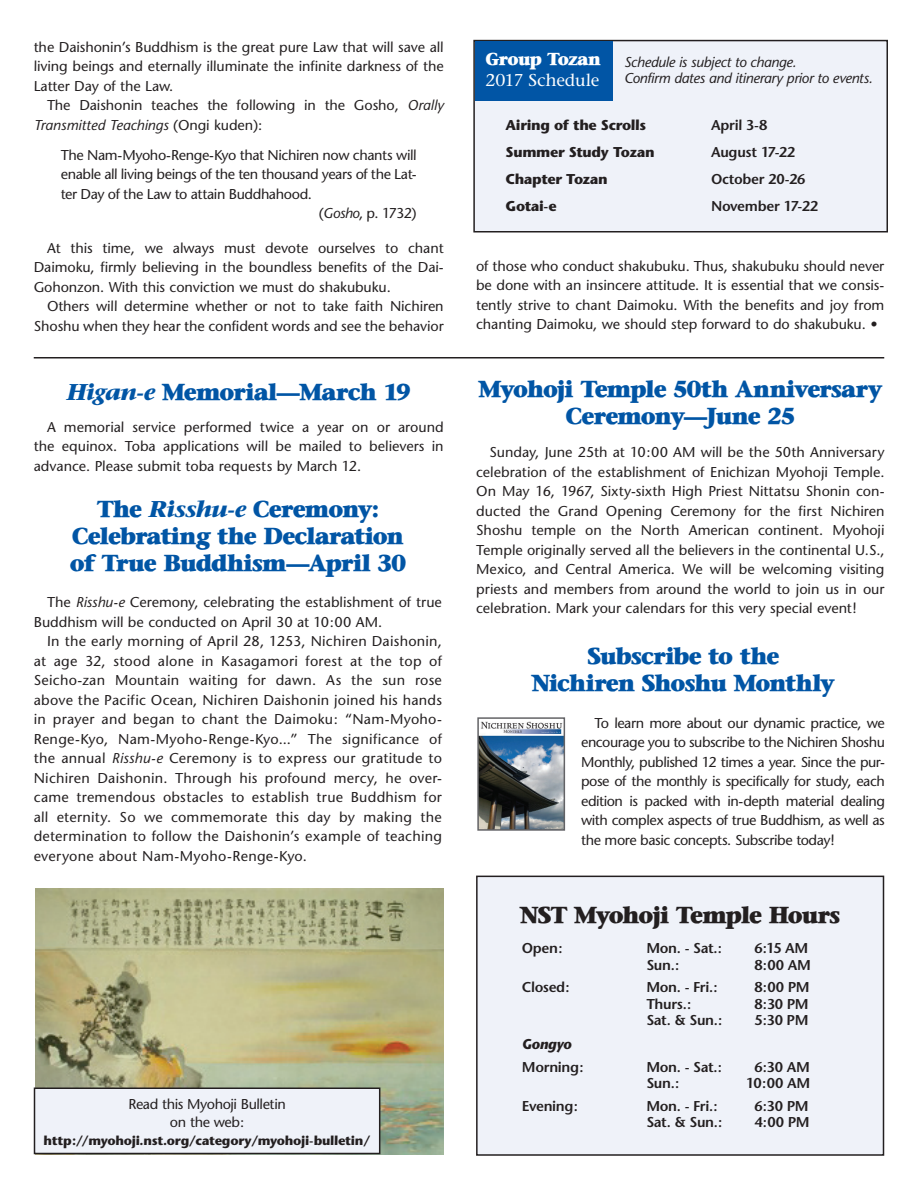
<style>
.page{position:relative;width:918px;height:1188px;background:#fff}
.page>*{position:absolute;margin:0;border:0;box-sizing:border-box;transform-origin:0 0}
.t1{font:800 22.8px/27px "Stone Serif";letter-spacing:-.025em;color:#0155a5;text-align:center}
.t2{font:800 22.8px "Stone Serif";letter-spacing:-.045em;color:#231f20}
.t3{font:17.1px "Stone Serif";color:#fff}
.t4{font:800 17.1px "Stone Serif";letter-spacing:-.02em;color:#fff}
.t5{font:14.25px/19.5px "Stone Sans";color:#231f20;text-align:justify}
.t6{font:600 14.25px "Stone Sans";letter-spacing:-.01em;color:#231f20}
.t7{font:italic 14.25px/16.5px "Stone Sans";letter-spacing:-.02em;color:#231f20}
.t8{font:700 14.25px "Stone Sans";color:#231f20}
.t9{font:italic 700 14.25px "Stone Sans";color:#231f20}
.t10{font:700 12.9px "Stone Sans";letter-spacing:-.015em;color:#231f20}
.s1{font-style:italic}
.s2{font-weight:700;font-style:italic}
</style>
<div class="page">
<img style="left:35px;top:889px;width:409px;height:265px">
<div style="left:477px;top:876px;width:407px;height:279px;background:#eff2f9"></div>
<div style="left:476px;top:876px;width:408px;height:280px;border:2px solid #231f20"></div>
<hr style="left:34px;top:357px;width:850px;height:1px;background:#231f20">
<div style="left:34px;top:1088px;width:346px;height:66px;background:#eff2f9"></div>
<div style="left:34px;top:1088px;width:346px;height:66px;border:2px solid #231f20"></div>
<img style="left:480px;top:721px;width:82px;height:107px">
<div style="left:477px;top:717px;width:88px;height:114px;border:2px solid #636366"></div>
<div style="left:474px;top:41px;width:413px;height:191px;background:#eff2f9"></div>
<div style="left:473px;top:40px;width:415px;height:192px;border:2px solid #231f20"></div>
<div style="left:475px;top:41px;width:138px;height:60px;background:#0155a5"></div>
<p class="t5" style="left:34px;top:37px;width:412px">the Daishonin’s Buddhism is the great pure Law that will save all living beings and eternally illuminate the infinite darkness of the Latter Day of the Law.</p>
<p class="t5" style="left:34px;top:95px;width:411px;text-indent:13px">The Daishonin teaches the following in the Gosho, <span class="s1">Orally<br>Transmitted Teachings</span> (Ongi kuden):</p>
<p class="t5" style="left:61px;top:145px;width:358px">The Nam-Myoho-Renge-Kyo that Nichiren now chants will</p>
<p class="t5" style="left:61px;top:164px;width:358px">enable all living beings of the ten thousand years of the Lat-</p>
<p class="t5" style="left:61px;top:184px;width:253px">ter Day of the Law to attain Buddhahood.</p>
<p class="t5" style="left:319px;top:203px;width:100px">(<span class="s1">Gosho</span>, p. 1732)</p>
<p class="t5" style="left:34px;top:238px;width:412px;text-indent:13px">At this time, we always must devote ourselves to chant Daimoku, firmly believing in the boundless benefits of the Dai-Gohonzon. With this conviction we must do shakubuku.</p>
<p class="t5" style="left:34px;top:296px;width:412px;text-align:right">Others will determine whether or not to take faith Nichiren<br>Shoshu when they hear the confident words and see the behavior</p>
<h1 class="t1" style="left:67px;top:378px;width:346px"><span class="s2">Higan-e</span> Memorial—March 19</h1>
<p class="t5" style="left:34px;top:417px;width:412px;text-indent:13px">A memorial service performed twice a year on or around the equinox. Toba applications will be mailed to believers in advance. Please submit toba requests by March 12.</p>
<h1 class="t1" style="left:70px;top:495px;width:338px">The <span class="s2">Risshu-e</span> Ceremony:<br>Celebrating the Declaration of True Buddhism—April 30</h1>
<p class="t5" style="left:34px;top:593px;width:410px;text-indent:13px">The <span class="s1">Risshu-e</span> Ceremony, celebrating the establishment of true<br>Buddhism will be conducted on April 30 at 10:00 AM.</p>
<p class="t5" style="left:34px;top:632px;width:410px;text-indent:13px">In the early morning of April 28, 1253, Nichiren Daishonin, at age 32, stood alone in Kasagamori forest at the top of Seicho-zan Mountain waiting for dawn. As the sun rose above the Pacific Ocean, Nichiren Daishonin joined his hands in prayer and began to chant the Daimoku: “Nam-Myoho-Renge-Kyo, Nam-Myoho-Renge-Kyo...” The significance of the annual <span class="s1">Risshu-e</span> Ceremony is to express our gratitude to Nichiren Daishonin. Through his profound mercy, he over&shy;came tremendous obstacles to establish true Buddhism for all eternity. So we commemorate this day by making the determination to follow the Daishonin’s example of teaching everyone about Nam-Myoho-Renge-Kyo.</p>
<p class="t5" style="left:128px;top:1095px;width:159px;line-height:18px;text-align:center">Read this Myohoji Bulletin on the web:</p>
<p class="t10" style="left:44px;top:1132px;width:329px">http://myohoji.nst.org/category/myohoji-bulletin/</p>
<p class="t4" style="left:485px;top:48px;width:117px">Group Tozan</p>
<p class="t3" style="left:485px;top:70px;width:116px">2017 Schedule</p>
<p class="t7" style="left:624px;top:53px;width:250px">Schedule is subject to change.<br>Confirm dates and itinerary prior to events.</p>
<p class="t8" style="left:506px;top:116px;width:142px">Airing of the Scrolls</p>
<p class="t6" style="left:711px;top:116px;width:58px">April 3-8</p>
<p class="t8" style="left:506px;top:143px;width:151px">Summer Study Tozan</p>
<p class="t6" style="left:711px;top:143px;width:86px">August 17-22</p>
<p class="t8" style="left:506px;top:170px;width:104px">Chapter Tozan</p>
<p class="t6" style="left:711px;top:170px;width:96px">October 20-26</p>
<p class="t8" style="left:506px;top:197px;width:53px">Gotai-e</p>
<p class="t6" style="left:711px;top:197px;width:109px">November 17-22</p>
<p class="t5" style="left:476px;top:256px;width:410px">of those who conduct shakubuku. Thus, shakubuku should never be done with an insincere attitude. It is essential that we consis&shy;tently strive to chant Daimoku. With the benefits and joy from chanting Daimoku, we should step forward to do shakubuku. •</p>
<h1 class="t1" style="left:479px;top:375px;width:405px">Myohoji Temple 50th Anniversary<br>Ceremony—June 25</h1>
<p class="t5" style="left:476px;top:443px;width:410px;text-indent:13px">Sunday, June 25th at 10:00 AM will be the 50th Anniversary celebration of the establishment of Enichizan Myohoji Temple.<br>On May 16, 1967, Sixty-sixth High Priest Nittatsu Shonin con&shy;ducted the Grand Opening Ceremony for the first Nichiren Shoshu temple on the North American continent. Myohoji Temple originally served all the believers in the continental U.S., Mexico, and Central America. We will be welcoming visiting priests and members from around the world to join us in our celebration. Mark your calendars for this very special event!</p>
<h1 class="t1" style="left:532px;top:642px;width:304px">Subscribe to the<br>Nichiren Shoshu Monthly</h1>
<p class="t5" style="left:581px;top:713px;width:306px;text-indent:13px">To learn more about our dynamic practice, we encourage you to subscribe to the Nichiren Shoshu Monthly, published 12 times a year. Since the pur&shy;pose of the monthly is specifically for study, each edition is packed with in-depth material dealing with complex aspects of true Buddhism, as well as the more basic concepts. Subscribe today!</p>
<h1 class="t2" style="left:520px;top:901px;width:322px">NST Myohoji Temple Hours</h1>
<p class="t6" style="left:522px;top:939px;width:42px">Open:</p>
<p class="t6" style="left:646px;top:939px;width:78px">Mon. - Sat.:</p>
<p class="t6" style="left:754px;top:939px;width:56px">6:15 AM</p>
<p class="t6" style="left:646px;top:956px;width:35px">Sun.:</p>
<p class="t6" style="left:754px;top:956px;width:58px">8:00 AM</p>
<p class="t6" style="left:522px;top:978px;width:50px">Closed:</p>
<p class="t6" style="left:646px;top:978px;width:73px">Mon. - Fri.:</p>
<p class="t6" style="left:754px;top:978px;width:57px">8:00 PM</p>
<p class="t6" style="left:646px;top:995px;width:47px">Thurs.:</p>
<p class="t6" style="left:754px;top:995px;width:56px">8:30 PM</p>
<p class="t6" style="left:646px;top:1011px;width:78px">Sat. &amp; Sun.:</p>
<p class="t6" style="left:754px;top:1011px;width:56px">5:30 PM</p>
<p class="t9" style="left:522px;top:1035px;width:52px">Gongyo</p>
<p class="t6" style="left:522px;top:1058px;width:63px">Morning:</p>
<p class="t6" style="left:646px;top:1058px;width:78px">Mon. - Sat.:</p>
<p class="t6" style="left:754px;top:1058px;width:57px">6:30 AM</p>
<p class="t6" style="left:646px;top:1074px;width:35px">Sun.:</p>
<p class="t6" style="left:746px;top:1074px;width:66px">10:00 AM</p>
<p class="t6" style="left:522px;top:1097px;width:58px">Evening:</p>
<p class="t6" style="left:646px;top:1097px;width:73px">Mon. - Fri.:</p>
<p class="t6" style="left:754px;top:1097px;width:56px">6:30 PM</p>
<p class="t6" style="left:646px;top:1113px;width:78px">Sat. &amp; Sun.:</p>
<p class="t6" style="left:754px;top:1113px;width:57px">4:00 PM</p>
</div>
